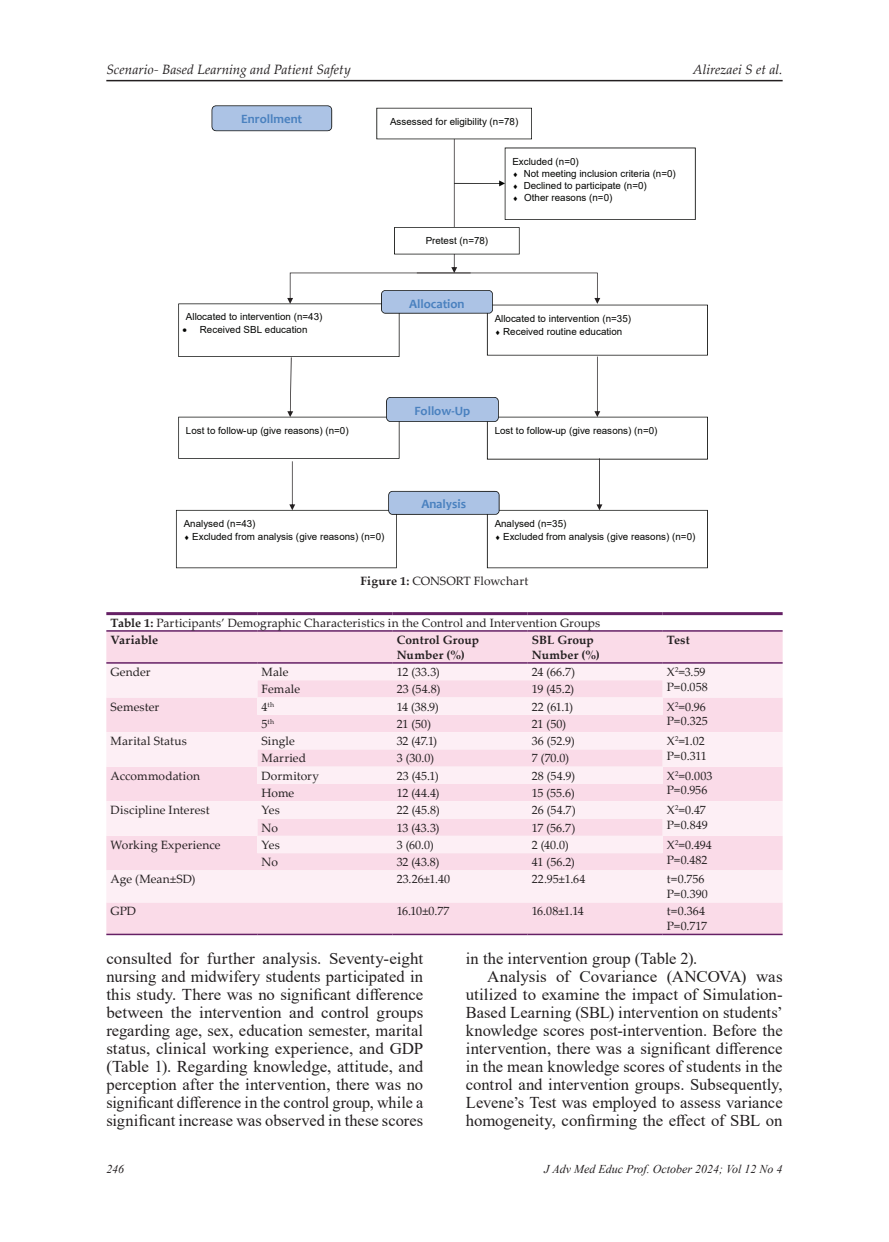
<style>
.page{position:relative;width:889px;height:1242px;background:#fff}
.page>*{position:absolute;margin:0;border:0;box-sizing:border-box;transform-origin:0 0}
.t1{font:16.5px/18px "Times New Roman";color:#231f20;text-align:justify}
.t2{font:italic 13.5px "Palatino Linotype";letter-spacing:.005em;color:#231f20}
.t3{font:700 12.75px "Candara";color:#4a81bf}
.t4{font:12px/14.7px "Palatino Linotype";letter-spacing:.005em;color:#231f20}
.t5{font:700 12px/14.7px "Palatino Linotype";letter-spacing:.01em;color:#231f20}
.t6{font:italic 12px "Times New Roman";color:#231f20}
.t7{font:9.75px/12.1px "Arial";color:#040503}
.t8{font:7.05px "Palatino Linotype";color:#231f20}
.s1{font-weight:700}
.s2{font-size:12px}
</style>
<div class="page">
<hr style="left:106px;top:80px;width:676px;height:1px;background:#231f20">
<svg style="left:176px;top:105px;width:532px;height:463px"></svg>
<div style="left:106px;top:631px;width:676px;height:302px;background:#fadbe8"></div>
<svg style="left:106px;top:663px;width:676px;height:239px;fill:#fdeff5"></svg>
<hr style="left:106px;top:612px;width:151px;height:3px;background:#652065">
<hr style="left:257px;top:612px;width:135px;height:3px;background:#652065">
<hr style="left:392px;top:612px;width:135px;height:3px;background:#652065">
<hr style="left:527px;top:612px;width:135px;height:3px;background:#652065">
<hr style="left:662px;top:612px;width:120px;height:3px;background:#652065">
<hr style="left:106px;top:630px;width:151px;height:1px;background:#652065">
<hr style="left:257px;top:630px;width:135px;height:1px;background:#652065">
<hr style="left:392px;top:630px;width:135px;height:1px;background:#652065">
<hr style="left:527px;top:630px;width:135px;height:1px;background:#652065">
<hr style="left:662px;top:630px;width:120px;height:1px;background:#652065">
<hr style="left:106px;top:662px;width:151px;height:1px;background:#652065">
<hr style="left:257px;top:662px;width:135px;height:1px;background:#652065">
<hr style="left:392px;top:662px;width:135px;height:1px;background:#652065">
<hr style="left:527px;top:662px;width:135px;height:1px;background:#652065">
<hr style="left:662px;top:662px;width:120px;height:1px;background:#652065">
<hr style="left:106px;top:933px;width:151px;height:2px;background:#652065">
<hr style="left:257px;top:933px;width:135px;height:2px;background:#652065">
<hr style="left:392px;top:933px;width:135px;height:2px;background:#652065">
<hr style="left:527px;top:933px;width:135px;height:2px;background:#652065">
<hr style="left:662px;top:933px;width:120px;height:2px;background:#652065">
<p class="t2" style="left:106px;top:59px;width:246px">Scenario- Based Learning and Patient Safety</p>
<p class="t2" style="left:693px;top:59px;width:91px">Alirezaei S et al.</p>
<p class="t3" style="left:241px;top:111px;width:63px">Enrollment</p>
<p class="t7" style="left:390px;top:115px;width:130px">Assessed for eligibility (n=78)</p>
<p class="t7" style="left:512px;top:155px;width:165px">Excluded (n=0)<br>♦ Not meeting inclusion criteria (n=0) ♦ Declined to participate (n=0)<br>♦ Other reasons (n=0)</p>
<p class="t7" style="left:426px;top:234px;width:64px">Pretest (n=78)</p>
<p class="t3" style="left:409px;top:295px;width:57px">Allocation</p>
<p class="t7" style="left:186px;top:311px;width:138px">Allocated to intervention (n=43)</p>
<p class="t7" style="left:182px;top:324px;width:127px">• Received SBL education</p>
<p class="t7" style="left:495px;top:311px;width:138px;line-height:13.4px">Allocated to intervention (n=35) ♦ Received routine education</p>
<p class="t3" style="left:414px;top:402px;width:57px">Follow-Up</p>
<p class="t7" style="left:186px;top:424px;width:164px">Lost to follow-up (give reasons) (n=0)</p>
<p class="t7" style="left:495px;top:424px;width:164px">Lost to follow-up (give reasons) (n=0)</p>
<p class="t3" style="left:421px;top:496px;width:46px">Analysis</p>
<p class="t7" style="left:184px;top:517px;width:202px;line-height:13.2px">Analysed (n=43)<br>♦ Excluded from analysis (give reasons) (n=0)</p>
<p class="t7" style="left:495px;top:517px;width:202px;line-height:13.2px">Analysed (n=35)<br>♦ Excluded from analysis (give reasons) (n=0)</p>
<p class="t4" style="left:360px;top:573px;width:169px"><span class="s1">Figure 1:</span> CONSORT Flowchart</p>
<p class="t4" style="left:111px;top:613px;width:491px;line-height:17.2px"><span class="s1">Table 1:</span> Participants’ Demographic Characteristics in the Control and Intervention Groups<br><span class="s1">Variable</span></p>
<p class="t5" style="left:397px;top:632px;width:84px">Control Group<br>Number (%)</p>
<p class="t5" style="left:532px;top:632px;width:70px">SBL Group<br>Number (%)</p>
<p class="t5" style="left:667px;top:632px;width:24px">Test</p>
<p class="t4" style="left:111px;top:664px;width:42px">Gender</p>
<p class="t4" style="left:261px;top:664px;width:28px">Male</p>
<p class="t4" style="left:397px;top:664px;width:45px">12 (33.3)</p>
<p class="t4" style="left:532px;top:664px;width:45px">24 (66.7)</p>
<p class="t4" style="left:667px;top:664px;width:40px">X<sup>2</sup>=3.59</p>
<p class="t4" style="left:261px;top:681px;width:40px">Female</p>
<p class="t4" style="left:397px;top:681px;width:45px">23 (54.8)</p>
<p class="t4" style="left:532px;top:681px;width:44px">19 (45.2)</p>
<p class="t4" style="left:667px;top:679px;width:42px">P=0.058</p>
<p class="t4" style="left:111px;top:698px;width:50px">Semester</p>
<p class="t8" style="left:261px;top:699px;width:14px"><span class="s2">4</span>th</p>
<p class="t4" style="left:397px;top:698px;width:44px">14 (38.9)</p>
<p class="t4" style="left:532px;top:698px;width:43px">22 (61.1)</p>
<p class="t4" style="left:667px;top:698px;width:40px">X<sup>2</sup>=0.96</p>
<p class="t8" style="left:261px;top:716px;width:14px"><span class="s2">5</span>th</p>
<p class="t4" style="left:397px;top:716px;width:36px">21 (50)</p>
<p class="t4" style="left:532px;top:716px;width:36px">21 (50)</p>
<p class="t4" style="left:667px;top:713px;width:42px">P=0.325</p>
<p class="t4" style="left:111px;top:733px;width:78px">Marital Status</p>
<p class="t4" style="left:261px;top:733px;width:35px">Single</p>
<p class="t4" style="left:397px;top:733px;width:42px">32 (47.1)</p>
<p class="t4" style="left:532px;top:733px;width:44px">36 (52.9)</p>
<p class="t4" style="left:667px;top:733px;width:39px">X<sup>2</sup>=1.02</p>
<p class="t4" style="left:261px;top:750px;width:46px">Married</p>
<p class="t4" style="left:397px;top:750px;width:39px">3 (30.0)</p>
<p class="t4" style="left:532px;top:750px;width:39px">7 (70.0)</p>
<p class="t4" style="left:667px;top:748px;width:41px">P=0.311</p>
<p class="t4" style="left:111px;top:768px;width:91px">Accommodation</p>
<p class="t4" style="left:261px;top:768px;width:59px">Dormitory</p>
<p class="t4" style="left:397px;top:768px;width:44px">23 (45.1)</p>
<p class="t4" style="left:532px;top:768px;width:45px">28 (54.9)</p>
<p class="t4" style="left:667px;top:768px;width:47px">X<sup>2</sup>=0.003</p>
<p class="t4" style="left:261px;top:785px;width:34px">Home</p>
<p class="t4" style="left:397px;top:785px;width:44px">12 (44.4)</p>
<p class="t4" style="left:532px;top:785px;width:45px">15 (55.6)</p>
<p class="t4" style="left:667px;top:782px;width:42px">P=0.956</p>
<p class="t4" style="left:111px;top:802px;width:101px">Discipline Interest</p>
<p class="t4" style="left:261px;top:802px;width:20px">Yes</p>
<p class="t4" style="left:397px;top:802px;width:45px">22 (45.8)</p>
<p class="t4" style="left:532px;top:802px;width:46px">26 (54.7)</p>
<p class="t4" style="left:667px;top:802px;width:41px">X<sup>2</sup>=0.47</p>
<p class="t4" style="left:261px;top:819px;width:18px">No</p>
<p class="t4" style="left:397px;top:819px;width:44px">13 (43.3)</p>
<p class="t4" style="left:532px;top:819px;width:45px">17 (56.7)</p>
<p class="t4" style="left:667px;top:817px;width:42px">P=0.849</p>
<p class="t4" style="left:111px;top:837px;width:112px">Working Experience</p>
<p class="t4" style="left:261px;top:837px;width:20px">Yes</p>
<p class="t4" style="left:397px;top:837px;width:39px">3 (60.0)</p>
<p class="t4" style="left:532px;top:837px;width:39px">2 (40.0)</p>
<p class="t4" style="left:667px;top:837px;width:46px">X<sup>2</sup>=0.494</p>
<p class="t4" style="left:261px;top:854px;width:18px">No</p>
<p class="t4" style="left:397px;top:854px;width:44px">32 (43.8)</p>
<p class="t4" style="left:532px;top:854px;width:45px">41 (56.2)</p>
<p class="t4" style="left:667px;top:851px;width:42px">P=0.482</p>
<p class="t4" style="left:111px;top:871px;width:86px">Age (Mean±SD)</p>
<p class="t4" style="left:397px;top:871px;width:55px">23.26±1.40</p>
<p class="t4" style="left:532px;top:871px;width:55px">22.95±1.64</p>
<p class="t4" style="left:667px;top:871px;width:42px">t=0.756<br>P=0.390</p>
<p class="t4" style="left:111px;top:903px;width:27px">GPD</p>
<p class="t4" style="left:397px;top:903px;width:54px">16.10±0.77</p>
<p class="t4" style="left:532px;top:903px;width:53px">16.08±1.14</p>
<p class="t4" style="left:667px;top:903px;width:42px">t=0.364<br>P=0.717</p>
<p class="t1" style="left:106px;top:949px;width:318px">consulted for further analysis. Seventy-eight nursing and midwifery students participated in this study. There was no significant difference between the intervention and control groups regarding age, sex, education semester, marital status, clinical working experience, and GDP (Table 1). Regarding knowledge, attitude, and perception after the intervention, there was no significant difference in the control group, while a significant increase was observed in these scores</p>
<p class="t1" style="left:466px;top:949px;width:233px">in the intervention group (Table 2).</p>
<p class="t1" style="left:487px;top:967px;width:297px">Analysis of Covariance (ANCOVA) was</p>
<p class="t1" style="left:466px;top:985px;width:318px">utilized to examine the impact of Simulation-</p>
<p class="t1" style="left:466px;top:1003px;width:318px">Based Learning (SBL) intervention on students’</p>
<p class="t1" style="left:466px;top:1021px;width:318px">knowledge scores post-intervention. Before the</p>
<p class="t1" style="left:466px;top:1039px;width:318px">intervention, there was a significant difference</p>
<p class="t1" style="left:466px;top:1057px;width:318px">in the mean knowledge scores of students in the</p>
<p class="t1" style="left:466px;top:1075px;width:318px">control and intervention groups. Subsequently,</p>
<p class="t1" style="left:466px;top:1093px;width:318px">Levene’s Test was employed to assess variance</p>
<p class="t1" style="left:466px;top:1111px;width:318px">homogeneity, confirming the effect of SBL on</p>
<p class="t6" style="left:106px;top:1160px;width:19px">246</p>
<p class="t6" style="left:544px;top:1160px;width:240px">J Adv Med Educ Prof. October 2024; Vol 12 No 4</p>
</div>
